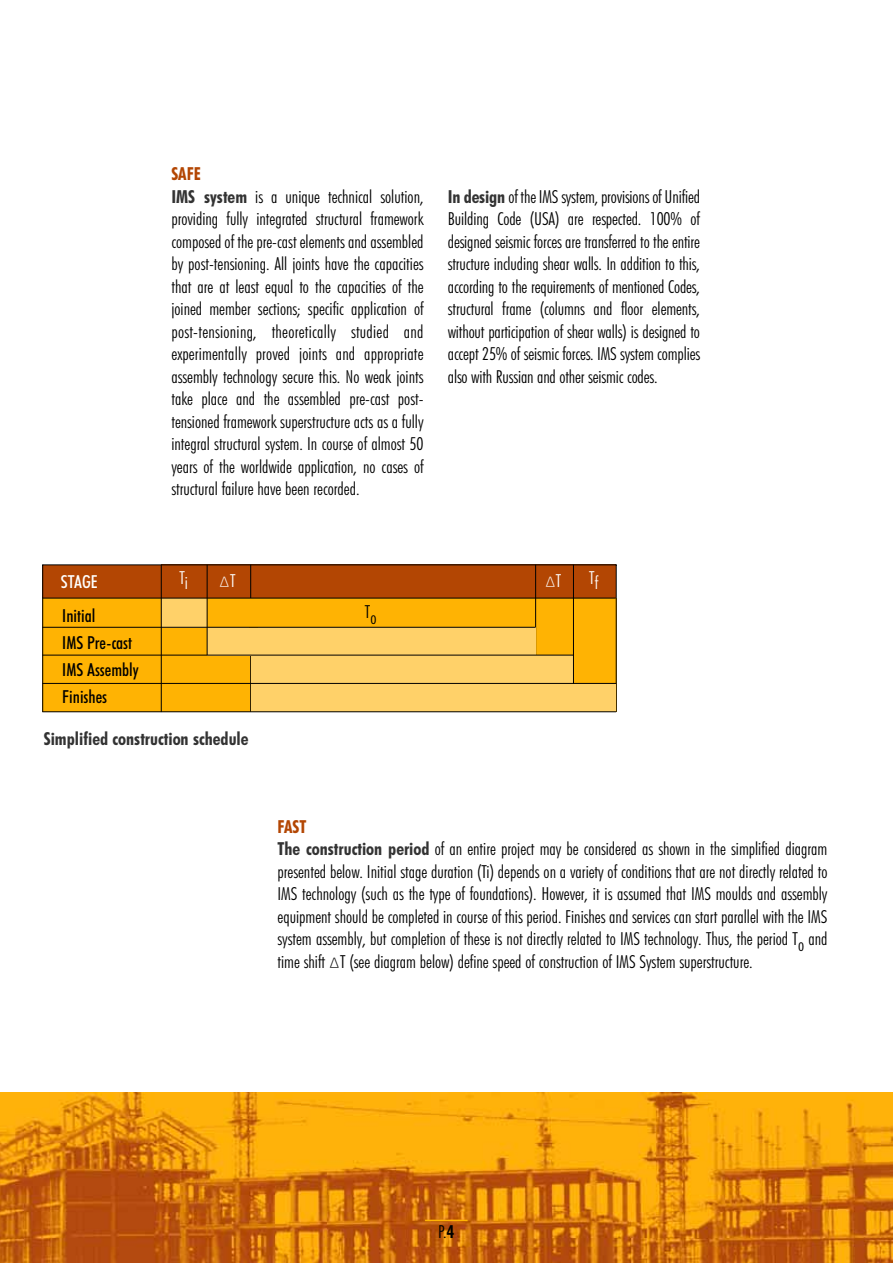
<style>
.page{position:relative;width:893px;height:1263px;background:#fff}
.page>*{position:absolute;margin:0;border:0;box-sizing:border-box;transform-origin:0 0}
.t1{font:300 condensed 18px/22.5px "Futura BT";color:#000}
.t2{font:500 condensed 18px/27px "Futura BT";color:#000}
.t3{font:700 condensed 18px "Futura BT";color:#333}
.t4{font:500 condensed 18px "Futura BT";color:#fff}
.t5{font:300 condensed 18px "Futura BT";color:#fff}
.t6{font:300 18px "Meta Plus";color:#fff}
.s1{font-weight:700;color:#b34603}
.s2{font-weight:700;color:#333}
.s3{font-family:"Futura BT";font-stretch:condensed}
.s4{font-family:"Meta Plus";font-stretch:normal}
.s5{font-weight:700}
</style>
<div class="page">
<img style="left:0;top:1093px;width:893px;height:170px">
<hr style="left:425px;top:1220px;width:43px;height:1px;background:#ffb303">
<div style="left:42px;top:565px;width:119px;height:36px;background:#b34603"></div>
<div style="left:42px;top:598px;width:119px;height:113px;background:#ffb303"></div>
<div style="left:161px;top:598px;width:100px;height:114px;background:#ffb303"></div>
<div style="left:161px;top:565px;width:100px;height:33px;background:#b34603"></div>
<div style="left:260px;top:598px;width:94px;height:110px;background:#ffb303"></div>
<div style="left:526px;top:565px;width:54px;height:33px;background:#b34603"></div>
<div style="left:571px;top:565px;width:45px;height:33px;background:#b34603"></div>
<div style="left:351px;top:598px;width:166px;height:114px;background:#ffb303"></div>
<div style="left:261px;top:565px;width:274px;height:33px;background:#b34603"></div>
<div style="left:510px;top:598px;width:106px;height:114px;background:#ffb303"></div>
<hr style="left:42px;top:565px;width:574px;height:1px;background:#000">
<hr style="left:42px;top:565px;width:1px;height:147px;background:#000">
<hr style="left:616px;top:565px;width:1px;height:147px;background:#000">
<div style="left:161px;top:598px;width:46px;height:30px;background:#ffd169"></div>
<hr style="left:161px;top:565px;width:1px;height:147px;background:#000">
<hr style="left:535px;top:565px;width:1px;height:147px;background:#000">
<hr style="left:250px;top:565px;width:1px;height:147px;background:#000">
<div style="left:207px;top:627px;width:328px;height:28px;background:#ffd169"></div>
<hr style="left:207px;top:565px;width:1px;height:90px;background:#000">
<div style="left:251px;top:655px;width:322px;height:28px;background:#ffd169"></div>
<div style="left:251px;top:684px;width:365px;height:28px;background:#ffd169"></div>
<hr style="left:573px;top:565px;width:1px;height:119px;background:#000">
<hr style="left:42px;top:683px;width:574px;height:1px;background:#000">
<hr style="left:42px;top:655px;width:531px;height:1px;background:#000">
<hr style="left:42px;top:711px;width:574px;height:1px;background:#000">
<div style="left:249px;top:598px;width:8px;height:30px;background:#ffb303"></div>
<hr style="left:42px;top:627px;width:494px;height:1px;background:#000">
<hr style="left:42px;top:598px;width:574px;height:1px;background:#000">
<p class="t4" style="left:61px;top:574px;width:38px">STAGE</p>
<p class="t2" style="left:62px;top:604px;width:78px">Initial<br>IMS Pre-cast<br>IMS Assembly<br>Finishes</p>
<p class="t1" style="left:171px;top:163px;width:254px"><span class="s1">SAFE<br></span><span class="s2">IMS system</span> is a unique technical solution, providing fully integrated structural framework composed of the pre-cast elements and assembled by post-tensioning. All joints have the capacities that are at least equal to the capacities of the joined member sections; specific application of post-tensioning, theoretically studied and experimentally proved joints and appropriate assembly technology secure this. No weak joints take place and the assembled pre-cast post&shy;tensioned framework superstructure acts as a fully integral structural system. In course of almost 50 years of the worldwide application, no cases of structural failure have been recorded.</p>
<p class="t1" style="left:448px;top:186px;width:254px;text-align:justify"><span class="s2">In design</span> of the IMS system, provisions of Unified Building Code (USA) are respected. 100% of designed seismic forces are transferred to the entire structure including shear walls. In addition to this, according to the requirements of mentioned Codes, structural frame (columns and floor elements, without participation of shear walls) is designed to accept 25% of seismic forces. IMS system complies also with Russian and other seismic codes.</p>
<p class="t5" style="left:179px;top:572px;width:10px">Ti</p>
<p class="t6" style="left:219px;top:574px;width:18px">Δ<span class="s3">T</span></p>
<p class="t6" style="left:545px;top:574px;width:18px">Δ<span class="s3">T</span></p>
<p class="t5" style="left:589px;top:572px;width:10px">Tf</p>
<p class="t1" style="left:365px;top:605px;width:13px">To</p>
<p class="t3" style="left:44px;top:731px;width:206px">Simplified construction schedule</p>
<p class="t1" style="left:278px;top:816px;width:551px"><span class="s1">FAST<br></span><span class="s2">The construction period</span> of an entire project may be considered as shown in the simplified diagram presented below. Initial stage duration (Ti) depends on a variety of conditions that are not directly related to IMS technology (such as the type of foundations). However, it is assumed that IMS moulds and assembly equipment should be completed in course of this period. Finishes and services can start parallel with the IMS system assembly, but completion of these is not directly related to IMS technology. Thus, the period To and time shift <span class="s4">Δ</span>T (see diagram below) define speed of construction of IMS System superstructure.</p>
<p class="t1" style="left:438px;top:1221px;width:18px">P.<span class="s5">4</span></p>
</div>
